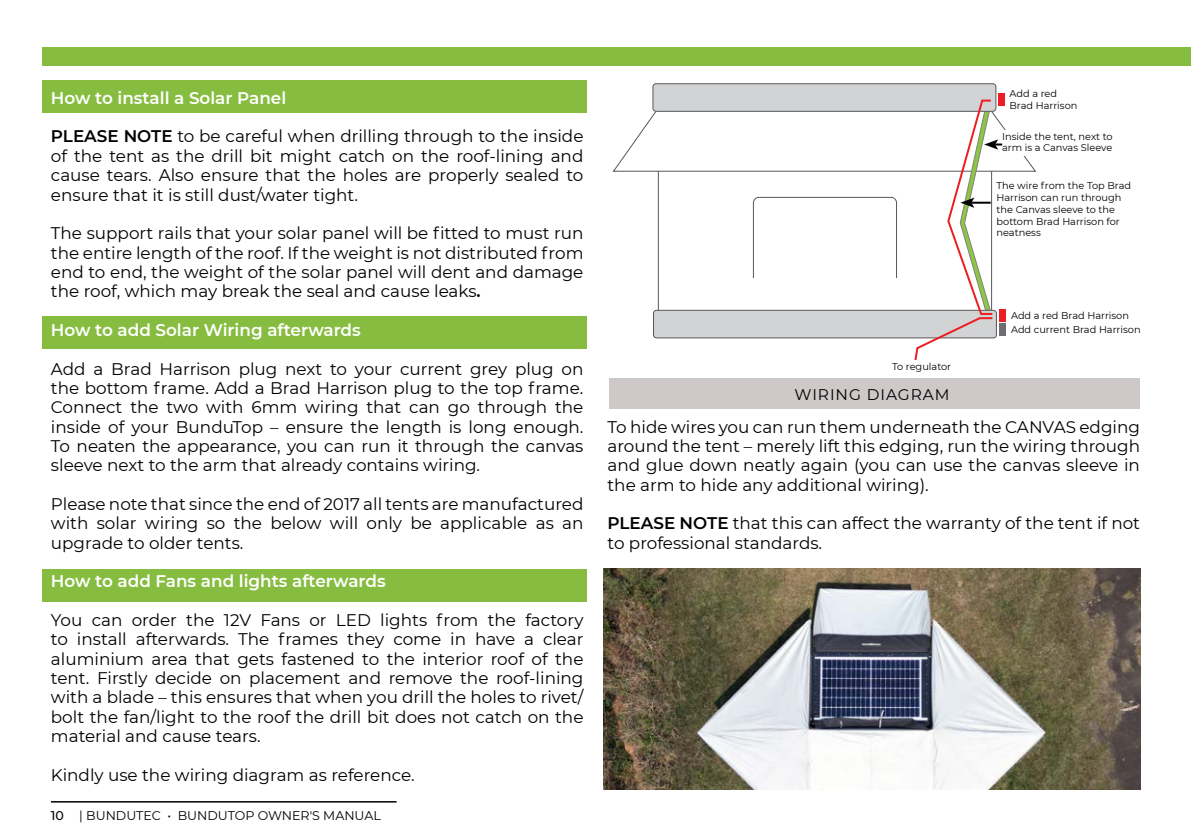
<style>
.page{position:relative;width:1191px;height:840px;background:#fff}
.page>*{position:absolute;margin:0;border:0;box-sizing:border-box;transform-origin:0 0}
.t1{font:16.8px/19.4px "Montserrat";color:#000;text-align:justify}
.t2{font:600 16.8px "Montserrat";color:#fff}
.t3{font:15.4px "Montserrat";letter-spacing:.06em;color:#000}
.t4{font:12.6px "Montserrat";color:#000}
.t5{font:9.8px/11.8px "Montserrat";color:#000}
.s1{font-weight:600}
.s2{font-weight:500}
</style>
<div class="page">
<hr style="left:51px;top:800px;width:345px;height:2px;background:#000">
<div style="left:609px;top:378px;width:531px;height:30px;background:#cec9c8"></div>
<div style="left:43px;top:568px;width:544px;height:33px;background:#86bd40"></div>
<div style="left:43px;top:316px;width:544px;height:33px;background:#86bd40"></div>
<div style="left:43px;top:47px;width:1148px;height:19px;background:#86bd40"></div>
<div style="left:43px;top:80px;width:544px;height:33px;background:#86bd40"></div>
<img style="left:604px;top:568px;width:536px;height:220px">
<div style="left:998px;top:93px;width:6px;height:13px;background:#ed1d24"></div>
<div style="left:653px;top:84px;width:343px;height:27px;background:#d1d3d4;border-radius:3px"></div>
<div style="left:652px;top:83px;width:344px;height:29px;border:1px solid #58595b;border-radius:3px"></div>
<svg style="left:612px;top:98px;width:424px;height:262px"></svg>
<p class="t2" style="left:51px;top:90px;width:237px">How to install a Solar Panel</p>
<p class="t1" style="left:51px;top:127px;width:534px"><span class="s1">PLEASE NOTE</span> to be careful when drilling through to the inside of the tent as the drill bit might catch on the roof-lining and cause tears. Also ensure that the holes are properly sealed to ensure that it is still dust/water tight.</p>
<p class="t1" style="left:51px;top:223px;width:534px">The support rails that your solar panel will be fitted to must run the entire length of the roof. If the weight is not distributed from end to end, the weight of the solar panel will dent and damage the roof, which may break the seal and cause leaks<span class="s1">.</span></p>
<p class="t2" style="left:51px;top:321px;width:311px">How to add Solar Wiring afterwards</p>
<p class="t1" style="left:51px;top:359px;width:534px">Add a Brad Harrison plug next to your current grey plug on the bottom frame. Add a Brad Harrison plug to the top frame.<br>Connect the two with 6mm wiring that can go through the inside of your BunduTop – ensure the length is long enough.<br>To neaten the appearance, you can run it through the canvas sleeve next to the arm that already contains wiring.</p>
<p class="t1" style="left:51px;top:494px;width:534px">Please note that since the end of 2017 all tents are manufactured with solar wiring so the below will only be applicable as an upgrade to older tents.</p>
<p class="t2" style="left:51px;top:573px;width:336px">How to add Fans and lights afterwards</p>
<p class="t1" style="left:51px;top:610px;width:534px">You can order the 12V Fans or LED lights from the factory to install afterwards. The frames they come in have a clear aluminium area that gets fastened to the interior roof of the tent. Firstly decide on placement and remove the roof-lining with a blade – this ensures that when you drill the holes to rivet/ bolt the fan/light to the roof the drill bit does not catch on the material and cause tears.</p>
<p class="t1" style="left:51px;top:765px;width:365px">Kindly use the wiring diagram as reference.</p>
<p class="t4" style="left:51px;top:809px;width:331px"><span class="s2">10</span> | BUNDUTEC • BUNDUTOP OWNER'S MANUAL</p>
<p class="t5" style="left:1009px;top:88px;width:69px">Add a red<br>Brad Harrison</p>
<p class="t5" style="left:1002px;top:130px;width:112px">Inside the tent, next to arm is a Canvas Sleeve</p>
<p class="t5" style="left:996px;top:180px;width:136px">The wire from the Top Brad<br>Harrison can run through the Canvas sleeve to the bottom Brad Harrison for neatness</p>
<p class="t5" style="left:892px;top:360px;width:61px">To regulator</p>
<p class="t3" style="left:794px;top:387px;width:156px">WIRING DIAGRAM</p>
<p class="t5" style="left:1011px;top:308px;width:131px;line-height:14.4px">Add a red Brad Harrison<br>Add current Brad Harrison</p>
<p class="t1" style="left:607px;top:417px;width:534px">To hide wires you can run them underneath the CANVAS edging around the tent – merely lift this edging, run the wiring through and glue down neatly again (you can use the canvas sleeve in the arm to hide any additional wiring).</p>
<p class="t1" style="left:607px;top:514px;width:534px"><span class="s1">PLEASE NOTE</span> that this can affect the warranty of the tent if not to professional standards.</p>
</div>
